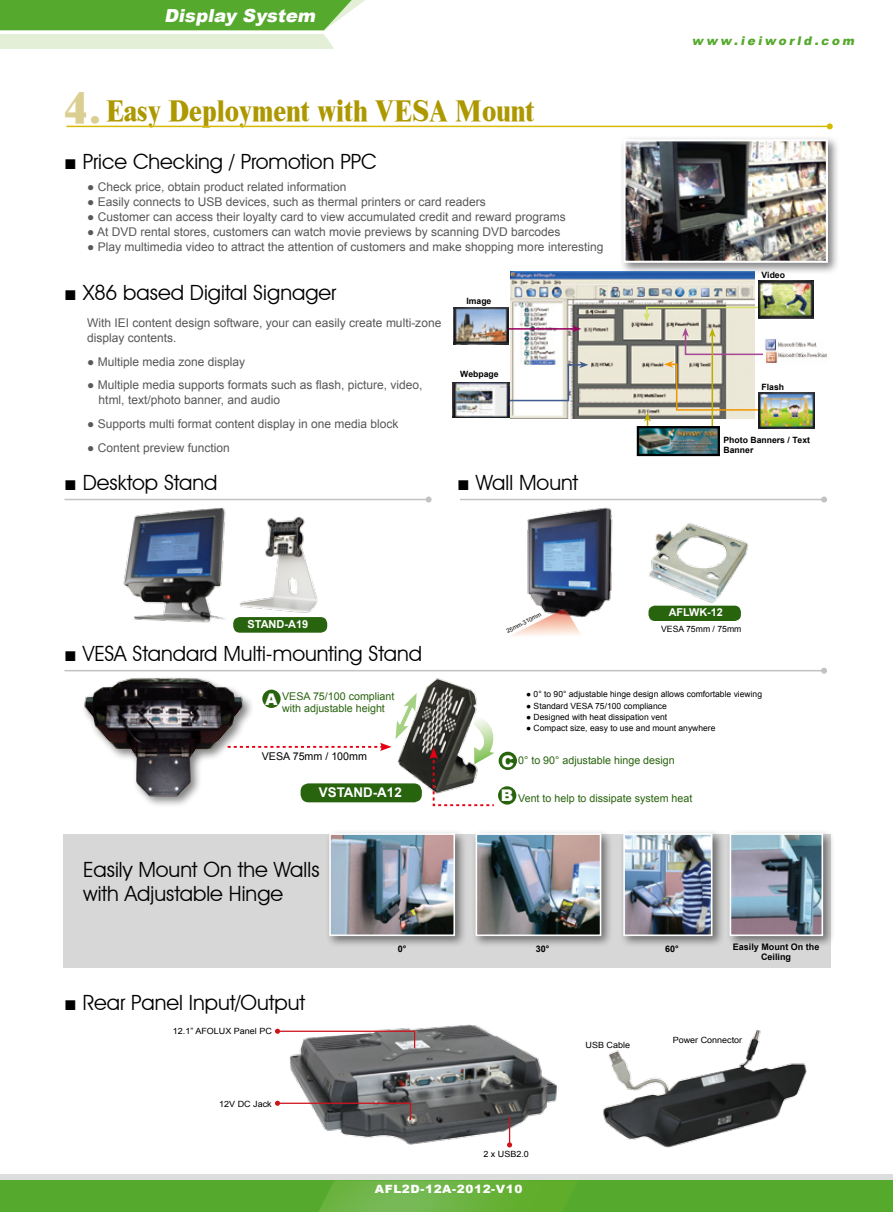
<style>
.page{position:relative;width:893px;height:1212px;background:#fff}
.page>*{position:absolute;margin:0;border:0;box-sizing:border-box;transform-origin:0 0}
.t1{font:800 30px "Times New Roman";color:#ad9800;scale:.9 1}
.t2{font:21px/24px "Avant Garde IT Cby BT";color:#000}
.t3{font:italic 900 18px "Arial";color:#fff}
.t4{font:900 16.05px "Arial";color:#fff}
.t5{font:700 13.35px "Arial";color:#fff}
.t6{font:12px/15px "Arial";color:#595757}
.t7{font:italic 900 12px "Arial";color:#55a92d}
.t8{font:900 11.4px "Arial";letter-spacing:.05em;color:#fff;scale:1.05 1}
.t9{font:700 10.95px "Arial";color:#fff}
.t10{font:700 10.8px "Arial";color:#fff}
.t11{font:10.65px/12px "Arial";color:#28630d}
.t12{font:10.65px "Arial";color:#000}
.t13{font:700 9px/10.5px "Arial";color:#000;text-align:center}
.t14{font:700 8.7px/9.8px "Arial";color:#000}
.t15{font:8.7px "Arial";color:#000}
.t16{font:8.55px "Arial";color:#000}
.t17{font:8.55px "Arial";color:#000;scale:1.05 1}
.t18{font:5.85px "Arial";color:#000}
.s1{font-size:45px;color:#dace91}
.s2{font-family:"Arial"}
</style>
<div class="page">
<div style="left:0;top:1174px;width:893px;height:38px;background:#dcdddd"></div>
<div style="left:0;top:1181px;width:893px;height:31px;background:#55a92d"></div>
<svg style="left:314px;top:1180px;width:264px;height:32px"></svg>
<svg style="left:0;top:0;width:365px;height:49px;background:#95c97b"></svg>
<div style="left:63px;top:834px;width:768px;height:133px;background:#d7d7d8"></div>
<img style="left:510px;top:271px;width:244px;height:147px">
<hr style="left:501px;top:328px;width:74px;height:2px;background:#980060">
<svg style="left:572px;top:325px;width:9px;height:7px"></svg>
<svg style="left:509px;top:361px;width:79px;height:41px"></svg>
<svg style="left:643px;top:306px;width:122px;height:120px;background:#cfcbb9"></svg>
<img style="left:758px;top:281px;width:55px;height:37px">
<img style="left:454px;top:308px;width:54px;height:36px">
<img style="left:758px;top:392px;width:57px;height:37px">
<img style="left:453px;top:382px;width:56px;height:36px">
<img style="left:640px;top:429px;width:77px;height:24px">
<div style="left:637px;top:426px;width:83px;height:30px;border:2px solid #000"></div>
<img style="left:763px;top:339px;width:64px;height:25px">
<div style="left:619px;top:135px;width:221px;height:140px;background:#000;opacity:.5"></div>
<img style="left:626px;top:142px;width:199px;height:118px">
<div style="left:623px;top:139px;width:205px;height:124px;border:2px solid #fff"></div>
<img style="left:123px;top:507px;width:103px;height:116px">
<img style="left:239px;top:516px;width:79px;height:97px">
<div style="left:233px;top:617px;width:94px;height:16px;background:#28630d;border-radius:7px"></div>
<div style="left:325px;top:829px;width:142px;height:120px;background:#000;opacity:.5"></div>
<img style="left:332px;top:836px;width:120px;height:97px">
<div style="left:329px;top:833px;width:126px;height:103px;border:2px solid #fff"></div>
<div style="left:472px;top:829px;width:142px;height:120px;background:#000;opacity:.5"></div>
<img style="left:479px;top:836px;width:119px;height:97px">
<div style="left:476px;top:833px;width:125px;height:103px;border:2px solid #fff"></div>
<div style="left:619px;top:829px;width:106px;height:120px;background:#000;opacity:.5"></div>
<img style="left:626px;top:836px;width:83px;height:97px">
<div style="left:623px;top:833px;width:89px;height:103px;border:2px solid #fff"></div>
<div style="left:726px;top:829px;width:109px;height:120px;background:#000;opacity:.5"></div>
<img style="left:733px;top:836px;width:87px;height:97px">
<div style="left:730px;top:833px;width:93px;height:103px;border:2px solid #fff"></div>
<img style="left:527px;top:507px;width:86px;height:111px">
<svg style="left:511px;top:610px;width:71px;height:26px"></svg>
<img style="left:649px;top:523px;width:100px;height:80px">
<div style="left:648px;top:606px;width:93px;height:15px;background:#28630d;border-radius:6px"></div>
<div style="left:81px;top:675px;width:174px;height:132px;background:#000;opacity:.5"></div>
<img style="left:81px;top:675px;width:168px;height:125px">
<img style="left:398px;top:678px;width:79px;height:110px">
<svg style="left:228px;top:693px;width:189px;height:58px"></svg>
<svg style="left:429px;top:717px;width:70px;height:90px"></svg>
<div style="left:301px;top:783px;width:121px;height:19px;background:#28630d;border-radius:8px"></div>
<div style="left:262px;top:690px;width:19px;height:18px;background:#28630d;border-radius:50%"></div>
<div style="left:498px;top:786px;width:18px;height:18px;background:#28630d;border-radius:50%"></div>
<div style="left:499px;top:752px;width:18px;height:18px;background:#28630d;border-radius:50%"></div>
<hr style="left:66px;top:126px;width:764px;height:1px;background:#d5bb00">
<svg style="left:827px;top:123px;width:6px;height:6px"></svg>
<img style="left:289px;top:1024px;width:268px;height:122px">
<hr style="left:64px;top:499px;width:365px;height:1px;background:#c1c2c2">
<svg style="left:426px;top:496px;width:6px;height:6px"></svg>
<hr style="left:460px;top:499px;width:364px;height:1px;background:#c1c2c2">
<svg style="left:821px;top:496px;width:6px;height:6px"></svg>
<hr style="left:64px;top:670px;width:760px;height:1px;background:#c1c2c2">
<svg style="left:821px;top:668px;width:6px;height:6px"></svg>
<svg style="left:275px;top:1029px;width:141px;height:20px"></svg>
<svg style="left:275px;top:1101px;width:137px;height:20px"></svg>
<svg style="left:507px;top:1116px;width:5px;height:31px"></svg>
<img style="left:603px;top:1030px;width:204px;height:118px">
<h3 class="t3" style="left:164px;top:3px;width:157px">Display System</h3>
<h1 class="t1" style="left:65px;top:93px;width:523px"><span class="s1">4.</span>Easy Deployment with VESA Mount</h1>
<h2 class="t2" style="left:64px;top:149px;width:314px"><span class="s2">■</span> Price Checking / Promotion PPC</h2>
<p class="t6" style="left:87px;top:180px;width:261px">● Check price, obtain product related information</p>
<p class="t6" style="left:87px;top:195px;width:400px">● Easily connects to USB devices, such as thermal printers or card readers</p>
<p class="t6" style="left:87px;top:210px;width:480px">● Customer can access their loyalty card to view accumulated credit and reward programs</p>
<p class="t6" style="left:87px;top:225px;width:475px">● At DVD rental stores, customers can watch movie previews by scanning DVD barcodes</p>
<p class="t6" style="left:87px;top:240px;width:518px">● Play multimedia video to attract the attention of customers and make shopping more interesting</p>
<h2 class="t2" style="left:64px;top:280px;width:274px"><span class="s2">■</span> X86 based Digital Signager</h2>
<p class="t6" style="left:87px;top:316px;width:356px">With IEI content design software, your can easily create multi-zone display contents.</p>
<p class="t6" style="left:87px;top:354px;width:159px">● Multiple media zone display</p>
<p class="t6" style="left:99px;top:378px;width:325px;text-indent:-11px">● Multiple media supports formats such as flash, picture, video, html, text/photo banner, and audio</p>
<p class="t6" style="left:87px;top:416px;width:313px">● Supports multi format content display in one media block</p>
<p class="t6" style="left:87px;top:440px;width:144px">● Content preview function</p>
<p class="t14" style="left:466px;top:297px;width:27px">Image</p>
<p class="t14" style="left:460px;top:370px;width:40px">Webpage</p>
<h2 class="t2" style="left:64px;top:470px;width:155px"><span class="s2">■</span> Desktop Stand</h2>
<h2 class="t2" style="left:457px;top:470px;width:123px"><span class="s2">■</span> Wall Mount</h2>
<p class="t9" style="left:247px;top:617px;width:62px">STAND-A19</p>
<h2 class="t2" style="left:64px;top:641px;width:359px"><span class="s2">■</span> VESA Standard Multi-mounting Stand</h2>
<p class="t18" style="left:505px;top:628px;width:40px;rotate:-27deg">25mm-310mm</p>
<p class="t7" style="left:692px;top:32px;width:167px">www.ieiworld.com</p>
<p class="t14" style="left:761px;top:271px;width:25px">Video</p>
<p class="t14" style="left:761px;top:382px;width:24px">Flash</p>
<p class="t14" style="left:723px;top:436px;width:88px">Photo Banners / Text<br>Banner</p>
<p class="t10" style="left:669px;top:605px;width:56px">AFLWK-12</p>
<p class="t15" style="left:661px;top:623px;width:82px">VESA 75mm / 75mm</p>
<p class="t11" style="left:282px;top:690px;width:114px">VESA 75/100 compliant with adjustable height</p>
<h3 class="t4" style="left:265px;top:687px;width:14px">A</h3>
<p class="t16" style="left:526px;top:688px;width:237px">● 0° to 90° adjustable hinge design allows comfortable viewing</p>
<p class="t16" style="left:526px;top:700px;width:142px">● Standard VESA 75/100 compliance</p>
<p class="t16" style="left:526px;top:711px;width:143px">● Designed with heat dissipation vent</p>
<p class="t16" style="left:526px;top:723px;width:191px">● Compact size, easy to use and mount anywhere</p>
<p class="t12" style="left:262px;top:749px;width:107px">VESA 75mm / 100mm</p>
<p class="t5" style="left:319px;top:783px;width:84px">VSTAND-A12</p>
<h3 class="t4" style="left:502px;top:749px;width:14px">C</h3>
<p class="t11" style="left:518px;top:754px;width:158px">0° to 90° adjustable hinge design</p>
<h3 class="t4" style="left:501px;top:784px;width:14px">B</h3>
<p class="t11" style="left:518px;top:792px;width:176px">Vent to help to dissipate system heat</p>
<h2 class="t2" style="left:83px;top:857px;width:238px">Easily Mount On the Walls with Adjustable Hinge</h2>
<h2 class="t2" style="left:64px;top:991px;width:242px"><span class="s2">■</span> Rear Panel Input/Output</h2>
<p class="t17" style="left:173px;top:1025px;width:96px">12.1” AFOLUX Panel PC</p>
<p class="t17" style="left:219px;top:1098px;width:52px">12V DC Jack</p>
<p class="t13" style="left:398px;top:944px;width:10px">0°</p>
<p class="t13" style="left:536px;top:944px;width:15px">30°</p>
<p class="t13" style="left:665px;top:944px;width:15px">60°</p>
<p class="t13" style="left:733px;top:942px;width:88px">Easily Mount On the<br>Ceiling</p>
<p class="t17" style="left:483px;top:1148px;width:45px">2 x USB2.0</p>
<p class="t8" style="left:375px;top:1180px;width:142px">AFL2D-12A-2012-V10</p>
<p class="t17" style="left:585px;top:1039px;width:44px">USB Cable</p>
<p class="t17" style="left:673px;top:1034px;width:68px">Power Connector</p>
</div>
